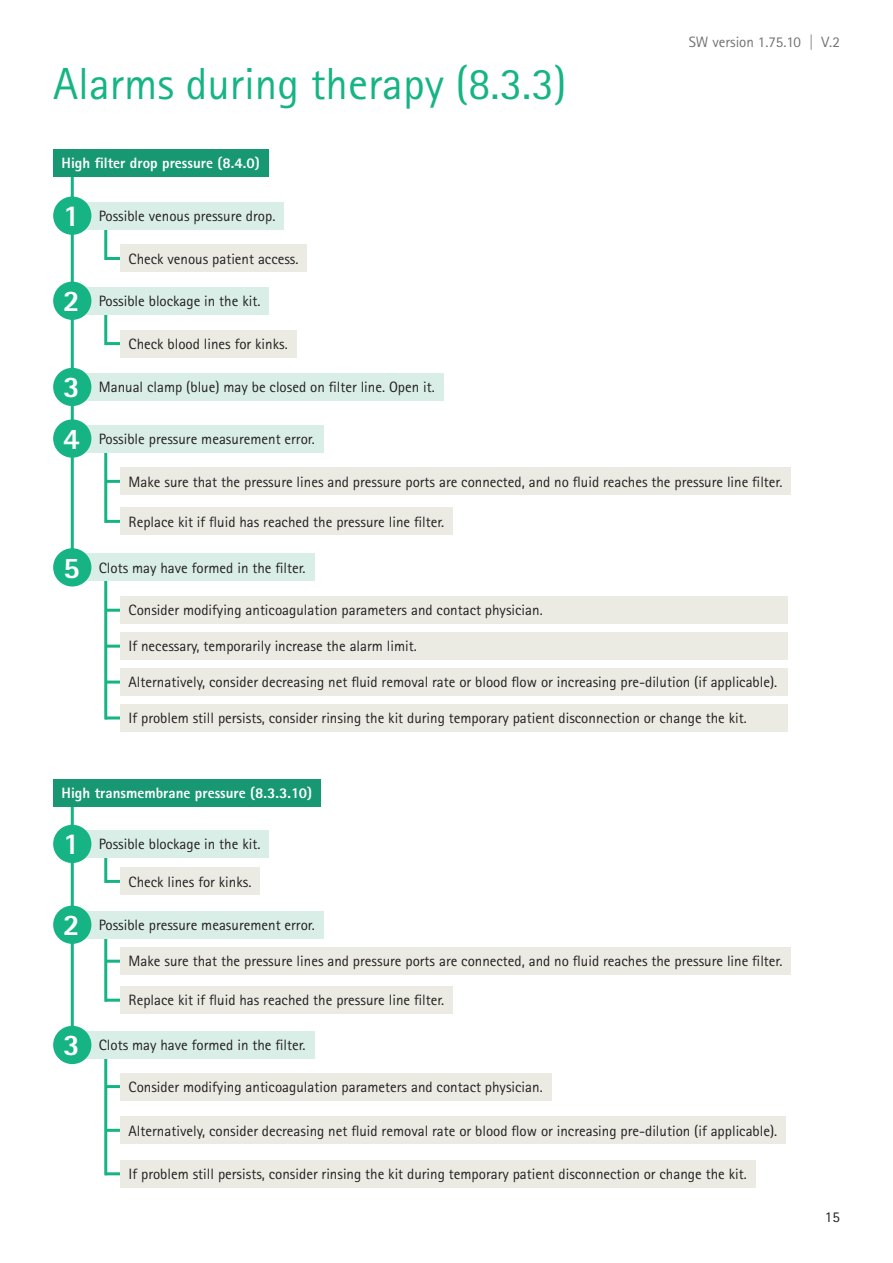
<style>
.page{position:relative;width:893px;height:1263px;background:#fff}
.page>*{position:absolute;margin:0;border:0;box-sizing:border-box;transform-origin:0 0}
.t1{font:45px "Rotis Sans Serif Pro";color:#16b484}
.t2{font:800 30px "Rotis Sans Serif Pro";color:#fff}
.t3{font:15px "Rotis Sans Serif Pro";color:#231f20}
.t4{font:800 15px "Rotis Sans Serif Pro";color:#fff}
.t5{font:15px "Rotis Sans Serif Pro";color:#717275}
</style>
<div class="page">
<hr style="left:71px;top:158px;width:3px;height:409px;background:#16b484">
<hr style="left:71px;top:788px;width:3px;height:259px;background:#16b484">
<hr style="left:104px;top:1045px;width:3px;height:130px;background:#16b484">
<hr style="left:104px;top:306px;width:3px;height:39px;background:#16b484">
<hr style="left:104px;top:923px;width:3px;height:79px;background:#16b484">
<hr style="left:104px;top:572px;width:3px;height:147px;background:#16b484">
<hr style="left:104px;top:221px;width:3px;height:39px;background:#16b484">
<hr style="left:104px;top:846px;width:3px;height:37px;background:#16b484">
<hr style="left:104px;top:444px;width:3px;height:79px;background:#16b484">
<hr style="left:105px;top:1085px;width:28px;height:3px;background:#16b484">
<hr style="left:105px;top:1129px;width:28px;height:3px;background:#16b484">
<hr style="left:105px;top:1172px;width:28px;height:3px;background:#16b484">
<hr style="left:105px;top:342px;width:28px;height:3px;background:#16b484">
<hr style="left:105px;top:960px;width:28px;height:3px;background:#16b484">
<hr style="left:105px;top:999px;width:28px;height:3px;background:#16b484">
<hr style="left:105px;top:609px;width:28px;height:3px;background:#16b484">
<hr style="left:105px;top:645px;width:28px;height:3px;background:#16b484">
<hr style="left:105px;top:680px;width:28px;height:3px;background:#16b484">
<hr style="left:105px;top:716px;width:28px;height:3px;background:#16b484">
<hr style="left:105px;top:257px;width:28px;height:3px;background:#16b484">
<hr style="left:105px;top:880px;width:28px;height:3px;background:#16b484">
<hr style="left:105px;top:480px;width:28px;height:3px;background:#16b484">
<hr style="left:105px;top:520px;width:28px;height:3px;background:#16b484">
<div style="left:82px;top:202px;width:202px;height:27px;background:#d9eee6"></div>
<div style="left:82px;top:830px;width:187px;height:27px;background:#d9eee6"></div>
<div style="left:82px;top:287px;width:187px;height:27px;background:#d9eee6"></div>
<div style="left:82px;top:911px;width:241px;height:27px;background:#d9eee6"></div>
<div style="left:82px;top:373px;width:361px;height:28px;background:#d9eee6"></div>
<div style="left:82px;top:1031px;width:232px;height:28px;background:#d9eee6"></div>
<div style="left:120px;top:1073px;width:431px;height:27px;background:#ebeae3"></div>
<div style="left:120px;top:1160px;width:635px;height:27px;background:#ebeae3"></div>
<div style="left:120px;top:330px;width:176px;height:27px;background:#ebeae3"></div>
<div style="left:120px;top:947px;width:671px;height:28px;background:#ebeae3"></div>
<div style="left:120px;top:986px;width:333px;height:28px;background:#ebeae3"></div>
<div style="left:120px;top:596px;width:667px;height:28px;background:#ebeae3"></div>
<div style="left:120px;top:632px;width:667px;height:28px;background:#ebeae3"></div>
<div style="left:120px;top:668px;width:667px;height:28px;background:#ebeae3"></div>
<div style="left:120px;top:704px;width:667px;height:28px;background:#ebeae3"></div>
<div style="left:120px;top:245px;width:187px;height:27px;background:#ebeae3"></div>
<div style="left:120px;top:868px;width:140px;height:27px;background:#ebeae3"></div>
<div style="left:120px;top:468px;width:671px;height:27px;background:#ebeae3"></div>
<div style="left:120px;top:508px;width:333px;height:27px;background:#ebeae3"></div>
<div style="left:82px;top:425px;width:241px;height:27px;background:#d9eee6"></div>
<div style="left:82px;top:554px;width:232px;height:27px;background:#d9eee6"></div>
<div style="left:53px;top:149px;width:215px;height:27px;background:#179873"></div>
<div style="left:53px;top:779px;width:268px;height:28px;background:#179873"></div>
<div style="left:53px;top:197px;width:38px;height:38px;background:#16b484;border-radius:50%"></div>
<div style="left:53px;top:825px;width:38px;height:38px;background:#16b484;border-radius:50%"></div>
<div style="left:53px;top:282px;width:38px;height:38px;background:#16b484;border-radius:50%"></div>
<div style="left:53px;top:905px;width:38px;height:39px;background:#16b484;border-radius:50%"></div>
<div style="left:53px;top:368px;width:38px;height:38px;background:#16b484;border-radius:50%"></div>
<div style="left:53px;top:1026px;width:38px;height:38px;background:#16b484;border-radius:50%"></div>
<div style="left:53px;top:419px;width:38px;height:39px;background:#16b484;border-radius:50%"></div>
<div style="left:53px;top:548px;width:38px;height:38px;background:#16b484;border-radius:50%"></div>
<div style="left:120px;top:1116px;width:666px;height:28px;background:#ebeae3"></div>
<h1 class="t1" style="left:53px;top:57px;width:515px">Alarms during therapy (8.3.3)</h1>
<p class="t4" style="left:62px;top:153px;width:200px">High filter drop pressure (8.4.0)</p>
<h2 class="t2" style="left:63px;top:197px;width:18px">1</h2>
<p class="t3" style="left:99px;top:207px;width:178px">Possible venous pressure drop.</p>
<p class="t3" style="left:129px;top:250px;width:171px">Check venous patient access.</p>
<h2 class="t2" style="left:63px;top:282px;width:18px">2</h2>
<p class="t3" style="left:99px;top:292px;width:163px">Possible blockage in the kit.</p>
<p class="t3" style="left:129px;top:335px;width:161px">Check blood lines for kinks.</p>
<h2 class="t2" style="left:63px;top:368px;width:18px">3</h2>
<p class="t3" style="left:99px;top:378px;width:338px">Manual clamp (blue) may be closed on filter line. Open it.</p>
<h2 class="t2" style="left:63px;top:420px;width:18px">4</h2>
<p class="t3" style="left:99px;top:430px;width:218px">Possible pressure measurement error.</p>
<p class="t5" style="left:689px;top:33px;width:153px">SW version 1.75.10 | V.2</p>
<h2 class="t2" style="left:63px;top:548px;width:18px">5</h2>
<p class="t3" style="left:129px;top:473px;width:655px">Make sure that the pressure lines and pressure ports are connected, and no fluid reaches the pressure line filter.</p>
<p class="t3" style="left:129px;top:513px;width:317px">Replace kit if fluid has reached the pressure line filter.</p>
<p class="t3" style="left:99px;top:559px;width:208px">Clots may have formed in the filter.</p>
<p class="t3" style="left:129px;top:601px;width:416px">Consider modifying anticoagulation parameters and contact physician.</p>
<p class="t3" style="left:129px;top:637px;width:290px">If necessary, temporarily increase the alarm limit.</p>
<p class="t3" style="left:129px;top:673px;width:650px">Alternatively, consider decreasing net fluid removal rate or blood flow or increasing pre-dilution (if applicable).</p>
<p class="t3" style="left:129px;top:709px;width:620px">If problem still persists, consider rinsing the kit during temporary patient disconnection or change the kit.</p>
<p class="t4" style="left:62px;top:784px;width:252px">High transmembrane pressure (8.3.3.10)</p>
<h2 class="t2" style="left:63px;top:825px;width:18px">1</h2>
<p class="t3" style="left:99px;top:835px;width:163px">Possible blockage in the kit.</p>
<p class="t3" style="left:129px;top:873px;width:124px">Check lines for kinks.</p>
<h2 class="t2" style="left:63px;top:906px;width:18px">2</h2>
<p class="t3" style="left:99px;top:916px;width:218px">Possible pressure measurement error.</p>
<p class="t3" style="left:129px;top:952px;width:655px">Make sure that the pressure lines and pressure ports are connected, and no fluid reaches the pressure line filter.</p>
<p class="t3" style="left:129px;top:991px;width:317px">Replace kit if fluid has reached the pressure line filter.</p>
<h2 class="t2" style="left:63px;top:1026px;width:18px">3</h2>
<p class="t3" style="left:99px;top:1036px;width:208px">Clots may have formed in the filter.</p>
<p class="t3" style="left:129px;top:1078px;width:416px">Consider modifying anticoagulation parameters and contact physician.</p>
<p class="t3" style="left:129px;top:1121px;width:650px">Alternatively, consider decreasing net fluid removal rate or blood flow or increasing pre-dilution (if applicable).</p>
<p class="t3" style="left:129px;top:1165px;width:620px">If problem still persists, consider rinsing the kit during temporary patient disconnection or change the kit.</p>
<p class="t3" style="left:825px;top:1208px;width:16px">15</p>
</div>
